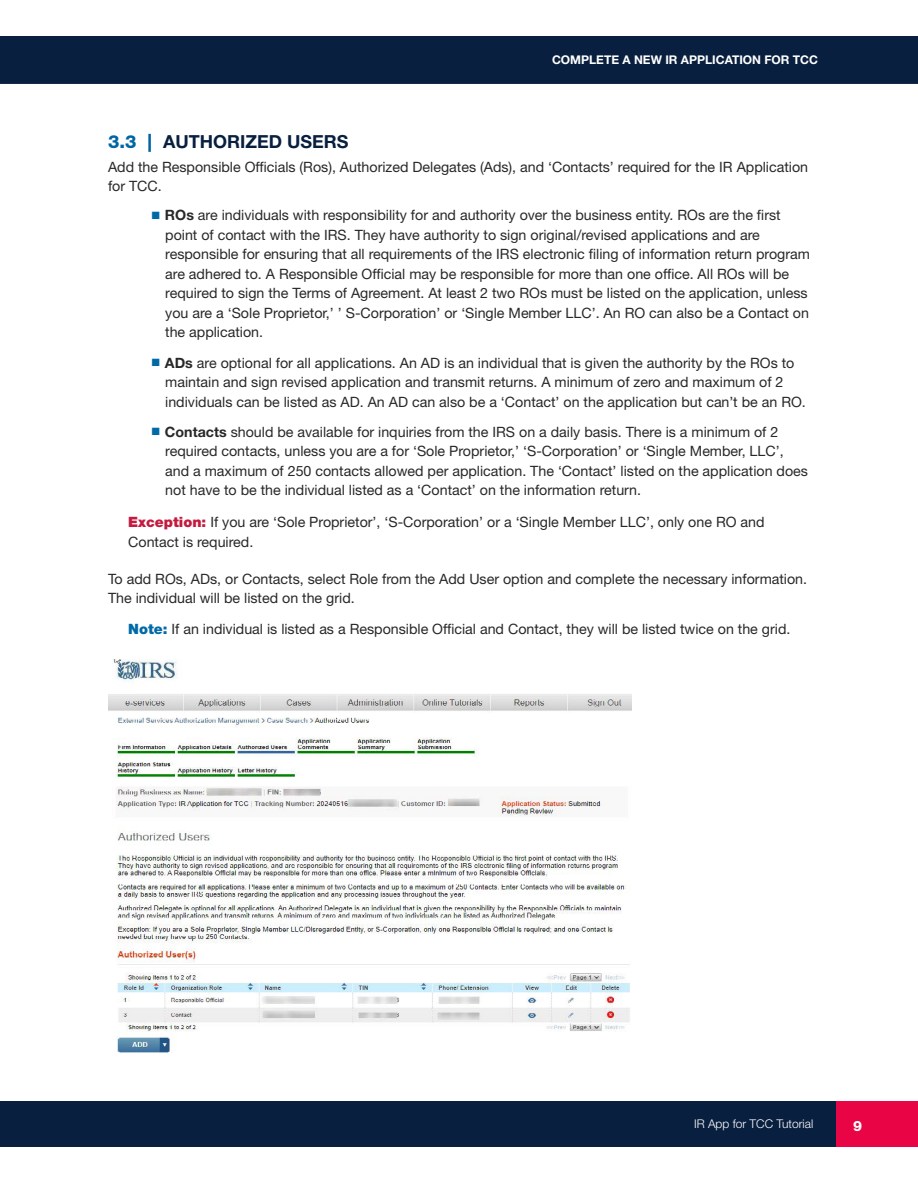
<style>
.page{position:relative;width:918px;height:1188px;background:#fff}
.page>*{position:absolute;margin:0;border:0;box-sizing:border-box;transform-origin:0 0}
.X_x_-_h4_subheading{font:700 18px "Helvetica Neue LT Std";color:#081f3f}
.bullets{font:14.25px/19.5px "Helvetica Neue LT Std";color:#292829}
.body{font:14.25px/19.5px "Helvetica Neue LT Std";color:#292829}
.body_Exception_note{font:14.25px/19.5px "Helvetica Neue LT Std";color:#292829}
.body_note{font:14.25px "Helvetica Neue LT Std";color:#292829}
.t1{font:800 14.25px "Helvetica Neue LT Std";color:#fff}
.t2{font:700 12px "Helvetica Neue LT Std";color:#fff}
.t3{font:300 12px "Helvetica Neue LT Std";color:#fff}
.s1{font-weight:800;color:#0065a4}
.s2{color:#006aa8}
.s3{font-weight:700}
.s4{font-weight:900;color:#c31b40}
.s5{font-weight:900;color:#006aa8}
</style>
<div class="page">
<div style="left:0;top:37px;width:918px;height:45px;background:#081f3f"></div>
<div style="left:0;top:1101px;width:864px;height:46px;background:#081f3f"></div>
<div style="left:0;top:76px;width:918px;height:8px;background:#081f3f"></div>
<div style="left:836px;top:1101px;width:82px;height:46px;background:#e90445"></div>
<img style="left:108px;top:659px;width:524px;height:394px">
<p class="t2" style="left:552px;top:52px;width:19px">COMPLETE</p>
<p class="t2" style="left:623px;top:52px;width:75px">A NEW IR APPLICATION</p>
<p class="t2" style="left:764px;top:52px;width:9px">FOR</p>
<p class="t2" style="left:793px;top:52px;width:27px">TCC</p>
<h4 class="X_x_-_h4_subheading" style="left:108px;top:130px;width:242px"><span class="s1">3.3 |</span> AUTHORIZED USERS</h4>
<p class="body" style="left:108px;top:157px;width:702px">Add the Responsible Officials (Ros), Authorized Delegates (Ads), and ‘Contacts’ required for the IR Application for TCC.</p>
<p class="bullets" style="left:165px;top:205px;width:646px;text-indent:-14px"><span class="s2">■</span> <span class="s3">ROS</span> are individuals with responsibility for and authority over the business entity. ROs are the first point of contact with the IRS. They have authority to sign original/revised applications and are responsible for ensuring that all requirements of the IRS electronic filing of information return program are adhered to. A Responsible Official may be responsible for more than one office. All ROs will be required to sign the Terms of Agreement. At least 2 two ROs must be listed on the application, unless you are a ‘Sole Proprietor,’ ’ S-Corporation’ or ‘Single Member LLC’. An RO can also be a Contact on the application.</p>
<p class="bullets" style="left:165px;top:353px;width:642px;text-indent:-14px"><span class="s2">■</span> <span class="s3">ADS</span> are optional for all applications. An AD is an individual that is given the authority by the ROs to maintain and sign revised application and transmit returns. A minimum of zero and maximum of 2 individuals can be listed as AD. An AD can also be a ‘Contact’ on the application but can’t be an RO.</p>
<p class="bullets" style="left:165px;top:422px;width:644px;text-indent:-14px"><span class="s2">■</span> <span class="s3">CONTACTS</span> should be available for inquiries from the IRS on a daily basis. There is a minimum of 2 required contacts, unless you are a for ‘Sole Proprietor,’ ‘S-Corporation’ or ‘Single Member, LLC’, and a maximum of 250 contacts allowed per application. The ‘Contact’ listed on the application does not have to be the individual listed as a ‘Contact’ on the information return.</p>
<p class="body_Exception_note" style="left:128px;top:512px;width:638px"><span class="s4">Exception:</span> If you are ‘Sole Proprietor’, ‘S-Corporation’ or a ‘Single Member LLC’, only one RO and<br>Contact is required.</p>
<p class="body" style="left:108px;top:569px;width:701px">To add ROs, ADs, or Contacts, select Role from the Add User option and complete the necessary information.<br>The individual will be listed on the grid.</p>
<p class="body_note" style="left:128px;top:620px;width:664px"><span class="s5">Note:</span> If an individual is listed as a Responsible Official and Contact, they will be listed twice on the grid.</p>
<p class="t3" style="left:694px;top:1116px;width:121px">IR App for TCC Tutorial</p>
<p class="t1" style="left:853px;top:1118px;width:10px">9</p>
</div>
